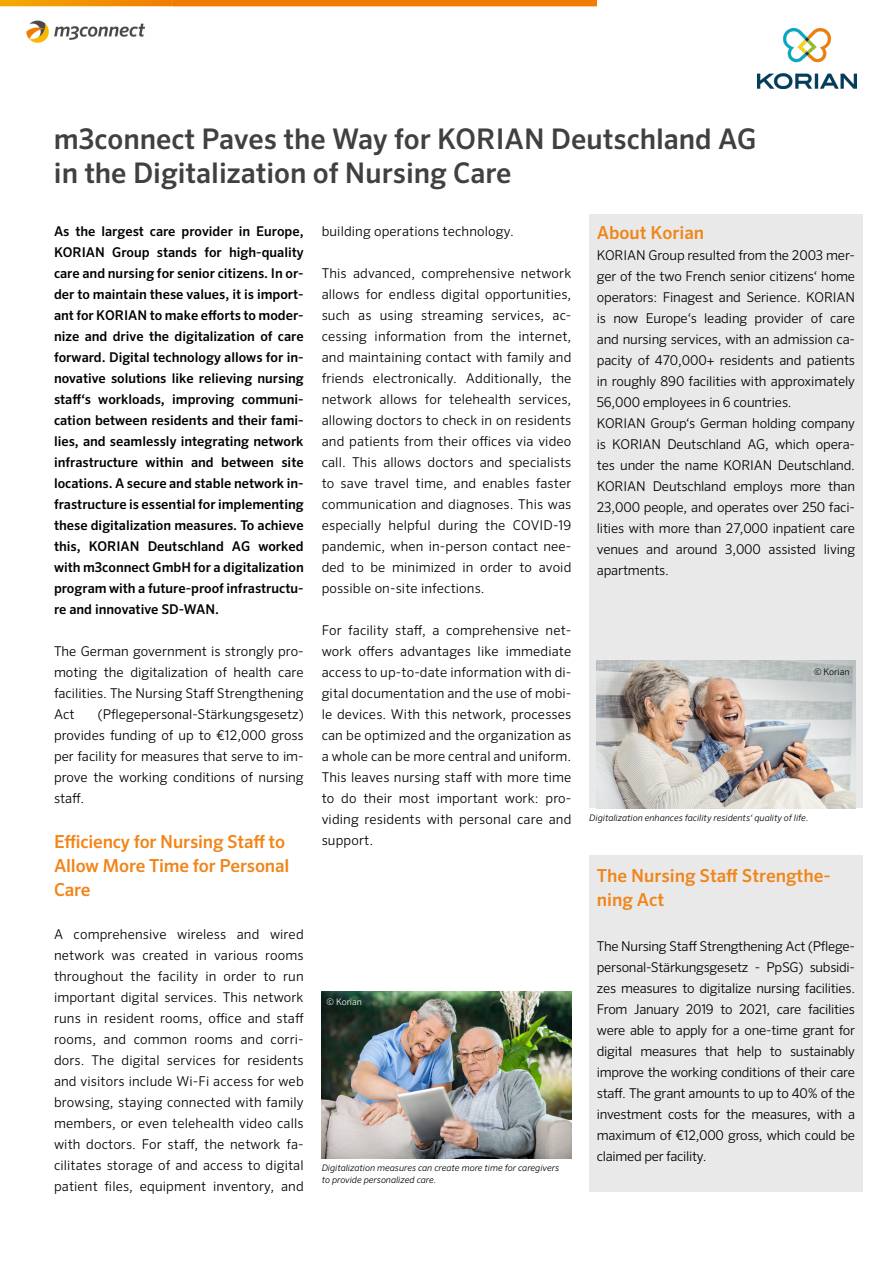
<style>
.page{position:relative;width:893px;height:1263px;background:#fff}
.page>*{position:absolute;margin:0;border:0;box-sizing:border-box;transform-origin:0 0}
.t1{font:500 28.5px/34.5px "Sero Pro";color:#404040}
.t2{font:500 18px/24px "Sero Pro";letter-spacing:-.01em;color:#f1851a}
.t3{font:300 13.5px/21px "Sero Pro";color:#000;text-align:justify}
.t4{font:500 13.5px/21px "Sero Pro";color:#000;text-align:justify}
.t5{font:italic 300 9px/12px "Sero Pro";color:#000}
.t6{font:300 9px "Sero Pro";color:#fff}
.t7{font:300 9px "Sero Pro";color:#000}
</style>
<div class="page">
<img style="left:758px;top:29px;width:98px;height:60px">
<img style="left:0;top:0;width:597px;height:43px">
<div style="left:589px;top:855px;width:273px;height:336px;background:#e9e9e9"></div>
<div style="left:589px;top:214px;width:273px;height:594px;background:#e9e9e9"></div>
<img style="left:597px;top:660px;width:258px;height:148px">
<img style="left:322px;top:992px;width:249px;height:166px">
<h1 class="t1" style="left:54px;top:121px;width:704px">m3connect Paves the Way for KORIAN Deutschland AG in the Digitalization of Nursing Care</h1>
<p class="t4" style="left:54px;top:220px;width:251px">As the largest care provider in Europe, KORIAN Group stands for high-quality care and nursing for senior citizens. In or&shy;der to maintain these values, it is import&shy;ant for KORIAN to make efforts to moder&shy;nize and drive the digitalization of care forward. Digital technology allows for in&shy;novative solutions like relieving nursing staff‘s workloads, improving communi&shy;cation between residents and their fami&shy;lies, and seamlessly integrating network infrastructure within and between site locations. A secure and stable network in&shy;frastructure is essential for implementing these digitalization measures. To achieve this, KORIAN Deutschland AG worked with m3connect GmbH for a digitalization program with a future-proof infrastructu&shy;re and innovative SD-WAN.</p>
<p class="t3" style="left:54px;top:640px;width:251px">The German government is strongly pro&shy;moting the digitalization of health care facilities. The Nursing Staff Strengthening Act</p>
<p class="t3" style="left:322px;top:220px;width:194px">building operations technology.</p>
<p class="t3" style="left:322px;top:262px;width:251px">This advanced, comprehensive network allows for endless digital opportunities, such as using streaming services, ac&shy;cessing information from the internet, and maintaining contact with family and friends electronically. Additionally, the network allows for telehealth services, allowing doctors to check in on residents and patients from their offices via video call. This allows doctors and specialists to save travel time, and enables faster communication and diagnoses. This was especially helpful during the COVID-19 pandemic, when in-person contact nee&shy;ded to be minimized in order to avoid possible on-site infections.</p>
<p class="t3" style="left:322px;top:619px;width:251px">For facility staff, a comprehensive net&shy;work offers advantages like immediate access to up-to-date information with di&shy;gital documentation and the use of mobi&shy;le devices. With this network, processes can be optimized and the organization as a whole can be more central and uniform.<br>This leaves nursing staff with more time to do their most important work: pro&shy;viding residents with personal care and support.</p>
<p class="t2" style="left:597px;top:221px;width:109px">About Korian</p>
<p class="t3" style="left:597px;top:245px;width:260px">KORIAN Group resulted from the 2003 mer&shy;ger of the two French senior citizens‘ home operators: Finagest and Serience. KORIAN is now Europe‘s leading provider of care and nursing services, with an admission ca&shy;pacity of 470,000+ residents and patients in roughly 890 facilities with approximately 56,000 employees in 6 countries.</p>
<p class="t3" style="left:597px;top:413px;width:260px">KORIAN Group‘s German holding company is KORIAN Deutschland AG, which opera&shy;tes under the name KORIAN Deutschland.<br>KORIAN Deutschland employs more than 23,000 people, and operates over 250 faci&shy;lities with more than 27,000 inpatient care venues and around 3,000 assisted living apartments.</p>
<p class="t7" style="left:814px;top:666px;width:37px">© Korian</p>
<p class="t3" style="left:54px;top:703px;width:251px;text-indent:44px">(Pflegepersonal-Stärkungsgesetz) provides funding of up to €12,000 gross per facility for measures that serve to im&shy;prove the working conditions of nursing staff.</p>
<p class="t2" style="left:54px;top:829px;width:237px">Efficiency for Nursing Staff to<br>Allow More Time for Personal<br>Care</p>
<p class="t3" style="left:54px;top:924px;width:251px">A comprehensive wireless and wired network was created in various rooms throughout the facility in order to run important digital services. This network runs in resident rooms, office and staff rooms, and common rooms and corri&shy;dors. The digital services for residents and visitors include Wi-Fi access for web browsing, staying connected with family members, or even telehealth video calls with doctors. For staff, the network fa&shy;cilitates storage of and access to digital patient files, equipment inventory, and</p>
<p class="t5" style="left:589px;top:811px;width:221px">Digitalization enhances facility residents‘ quality of life.</p>
<p class="t2" style="left:597px;top:863px;width:235px">The Nursing Staff Strengthe&shy;ning Act</p>
<p class="t3" style="left:597px;top:935px;width:260px">The Nursing Staff Strengthening Act (Pflege&shy;personal-Stärkungsgesetz - PpSG) subsidi&shy;zes measures to digitalize nursing facilities.<br>From January 2019 to 2021, care facilities were able to apply for a one-time grant for digital measures that help to sustainably improve the working conditions of their care staff. The grant amounts to up to 40% of the investment costs for the measures, with a maximum of €12,000 gross, which could be claimed per facility.</p>
<p class="t6" style="left:326px;top:996px;width:37px">© Korian</p>
<p class="t5" style="left:322px;top:1161px;width:239px">Digitalization measures can create more time for caregivers to provide personalized care.</p>
</div>
